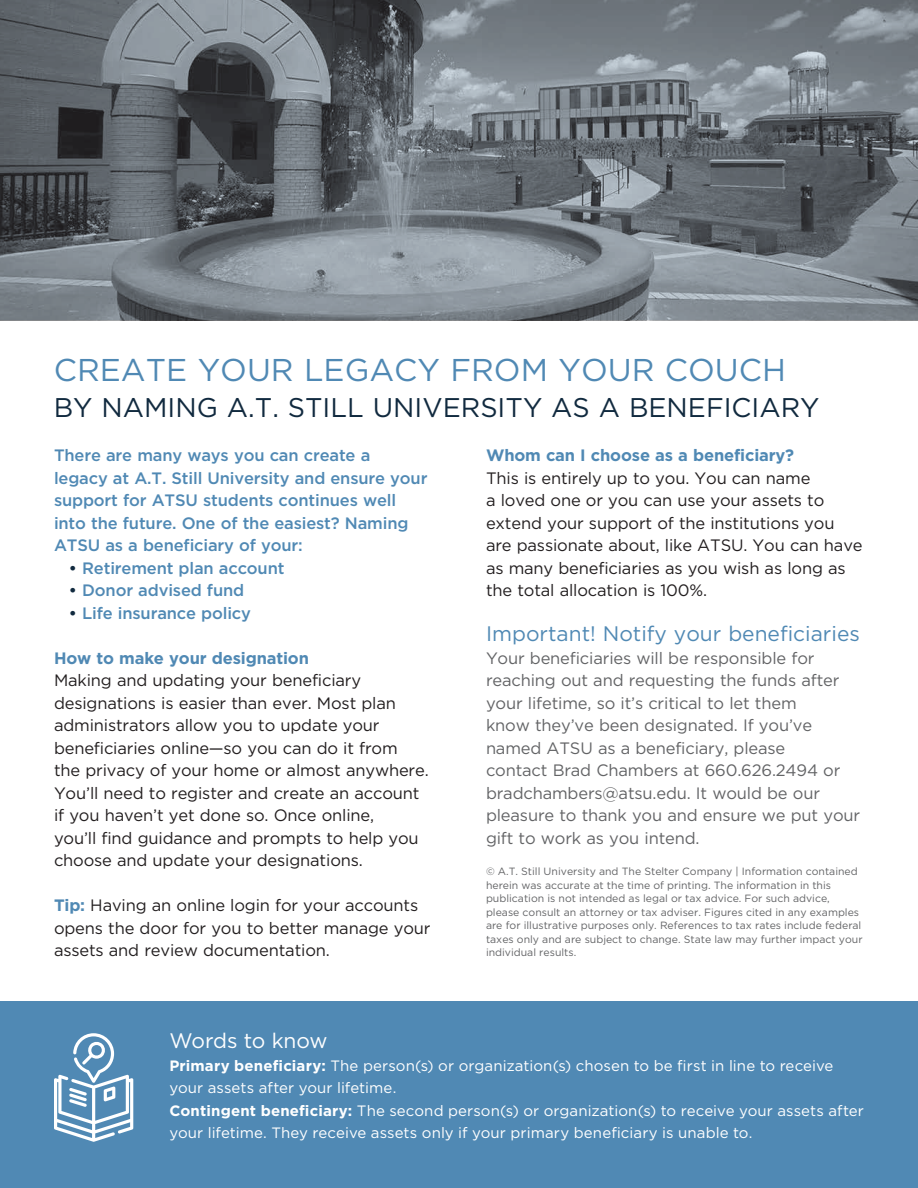
<style>
.page{position:relative;width:918px;height:1188px;background:#fff}
.page>*{position:absolute;margin:0;border:0;box-sizing:border-box;transform-origin:0 0}
.t1{font:31.5px "Gotham";color:#5089b4}
.t2{font:27px "Gotham";color:#112a3f}
.t3{font:21px "Gotham";color:#5089b4}
.t4{font:21px "Gotham";letter-spacing:-.01em;color:#fff}
.t5{font:16.5px/22.5px "Gotham";letter-spacing:-.01em;color:#231f20}
.t6{font:16.5px/22.5px "Gotham";letter-spacing:-.01em;color:#636466}
.t7{font:500 16.5px/22.5px "Gotham";letter-spacing:-.01em;color:#5089b4}
.t8{font:700 16.5px "Gotham";letter-spacing:-.01em;color:#5089b4}
.t9{font:15px/22.5px "Gotham";letter-spacing:.005em;color:#fff}
.t10{font:10.5px/13.5px "Gotham";color:#636466}
.s1{color:#112a3f}
.s2{font-weight:700;color:#5089b4}
.s3{font-weight:700}
</style>
<div class="page">
<div style="left:0;top:1001px;width:918px;height:187px;background:#5089b4"></div>
<hr style="left:917px;top:1001px;width:1px;height:187px;background:#112a3f">
<svg style="left:54px;top:1033px;width:79px;height:109px"></svg>
<svg style="left:0;top:0;width:918px;height:320px;background:#6f767d"></svg>
<h1 class="t1" style="left:54px;top:352px;width:734px">CREATE YOUR LEGACY FROM YOUR COUCH</h1>
<h2 class="t2" style="left:54px;top:392px;width:767px">BY NAMING A.T. STILL UNIVERSITY AS A BENEFICIARY</h2>
<p class="t7" style="left:54px;top:444px;width:375px">There are many ways you can create a legacy at A.T. Still University and ensure your support for ATSU students continues well into the future. One of the easiest? Naming ATSU as a beneficiary of your:</p>
<p class="t7" style="left:69px;top:556px;width:217px"><span class="s1">•</span> Retirement plan account</p>
<p class="t7" style="left:69px;top:579px;width:177px"><span class="s1">•</span> Donor advised fund</p>
<p class="t7" style="left:69px;top:601px;width:184px"><span class="s1">•</span> Life insurance policy</p>
<p class="t8" style="left:54px;top:647px;width:256px">How to make your designation</p>
<p class="t5" style="left:54px;top:669px;width:376px">Making and updating your beneficiary designations is easier than ever. Most plan administrators allow you to update your beneficiaries online—so you can do it from<br>the privacy of your home or almost anywhere.<br>You’ll need to register and create an account if you haven’t yet done so. Once online,<br>you’ll find guidance and prompts to help you choose and update your designations.</p>
<p class="t5" style="left:54px;top:894px;width:378px"><span class="s2">Tip:</span> Having an online login for your accounts opens the door for you to better manage your assets and review documentation.</p>
<p class="t8" style="left:486px;top:444px;width:310px">Whom can I choose as a beneficiary?</p>
<p class="t5" style="left:486px;top:466px;width:378px">This is entirely up to you. You can name<br>a loved one or you can use your assets to extend your support of the institutions you are passionate about, like ATSU. You can have as many beneficiaries as you wish as long as the total allocation is 100%.</p>
<p class="t3" style="left:486px;top:622px;width:375px">Important! Notify your beneficiaries</p>
<p class="t6" style="left:486px;top:646px;width:376px">Your beneficiaries will be responsible for reaching out and requesting the funds after your lifetime, so it’s critical to let them<br>know they’ve been designated. If you’ve named ATSU as a beneficiary, please<br>contact Brad Chambers at 660.626.2494 or bradchambers@atsu.edu. It would be our pleasure to thank you and ensure we put your gift to work as you intend.</p>
<p class="t10" style="left:486px;top:865px;width:378px">© A.T. Still University and The Stelter Company | Information contained herein was accurate at the time of printing. The information in this publication is not intended as legal or tax advice. For such advice, please consult an attorney or tax adviser. Figures cited in any examples are for illustrative purposes only. References to tax rates include federal taxes only and are subject to change. State law may further impact your individual results.</p>
<p class="t4" style="left:169px;top:1029px;width:160px">Words to know</p>
<p class="t9" style="left:169px;top:1054px;width:696px"><span class="s3">Primary beneficiary:</span> The person(s) or organization(s) chosen to be first in line to receive your assets after your lifetime.<br><span class="s3">Contingent beneficiary:</span> The second person(s) or organization(s) to receive your assets after your lifetime. They receive assets only if your primary beneficiary is unable to.</p>
</div>
